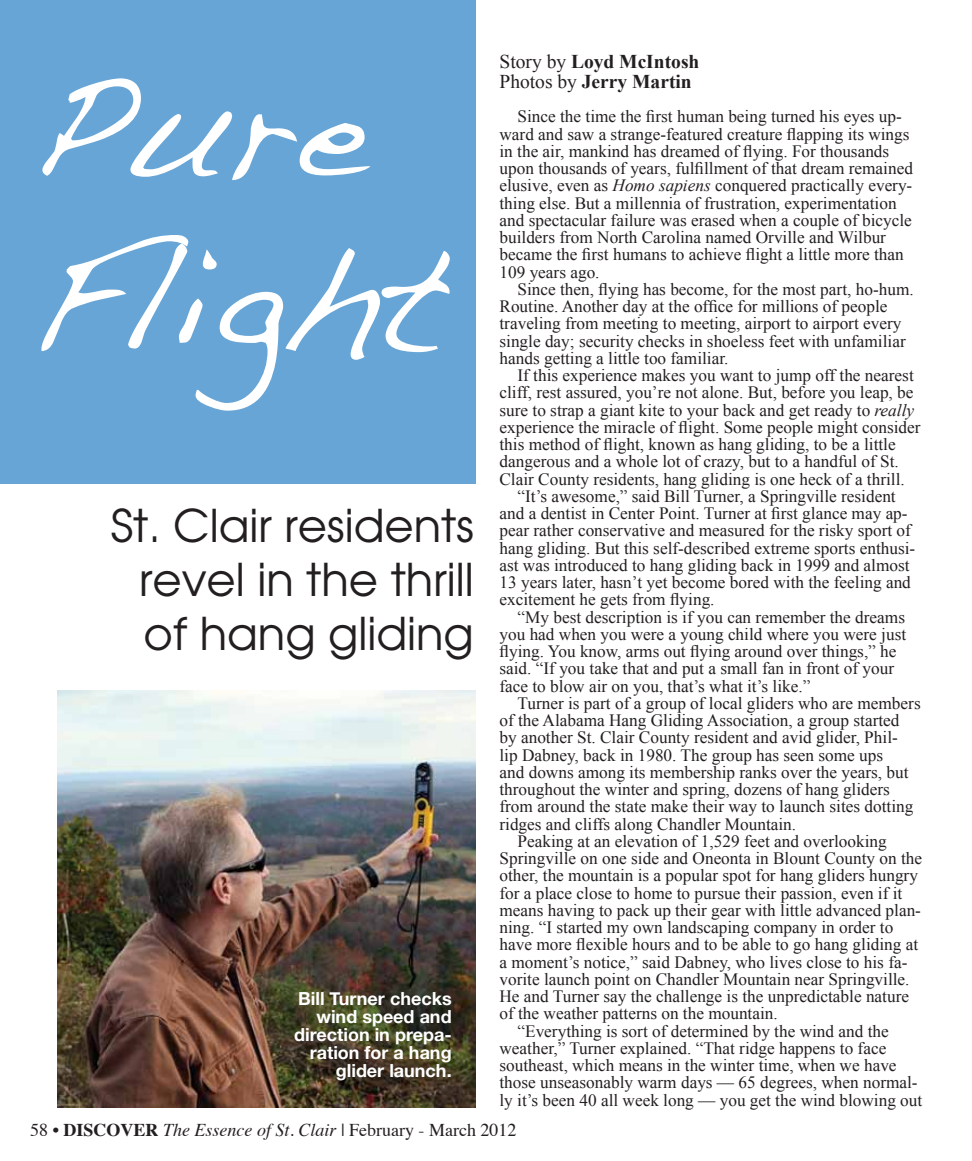
<style>
.page{position:relative;width:972px;height:1161px;background:#fff}
.page>*{position:absolute;margin:0;border:0;box-sizing:border-box;transform-origin:0 0}
.t1{font:150px/172.5px "Handwriting Dakota";color:#fff}
.t2{font:45px/54px "Avant Garde";color:#231f20;text-align:justify}
.t3{font:700 19.5px/19.5px "Times New Roman";color:#231f20}
.t4{font:700 18px/18px "Helvetica Neue";color:#fff;text-align:right}
.t5{font:18px "Times";color:#231f20}
.t6{font:17.25px/17.2px "Times New Roman";color:#231f20}
.s1{font-weight:400}
.s2{font-style:italic}
.s3{font-weight:700}
</style>
<div class="page">
<div style="left:0;top:0;width:475px;height:483px;background:#67a5d6"></div>
<img style="left:57px;top:691px;width:418px;height:417px">
<h1 class="t1" style="left:30px;top:38px;width:421px">Pure<br>Flight</h1>
<h2 class="t2" style="left:139px;top:498px;width:336px;text-indent:-28px">St. Clair residents revel in the thrill of hang gliding</h2>
<p class="t4" style="left:294px;top:989px;width:159px">Bill Turner checks wind speed and direction in prepa&shy;ration for a hang glider launch.</p>
<p class="t3" style="left:500px;top:52px;width:201px"><span class="s1">Story by</span> Loyd McIntosh<br><span class="s1">Photos by</span> Jerry Martin</p>
<p class="t6" style="left:500px;top:108px;width:415px;text-indent:18px">Since the time the first human being turned his eyes up&shy;ward and saw a strange-featured creature flapping its wings in the air, mankind has dreamed of flying. For thousands upon thousands of years, fulfillment of that dream remained elusive, even as <span class="s2">Homo sapiens</span> conquered practically every&shy;thing else. But a millennia of frustration, experimentation and spectacular failure was erased when a couple of bicycle builders from North Carolina named Orville and Wilbur became the first humans to achieve flight a little more than 109 years ago.</p>
<p class="t6" style="left:500px;top:280px;width:416px;text-indent:18px">Since then, flying has become, for the most part, ho-hum.<br>Routine. Another day at the office for millions of people traveling from meeting to meeting, airport to airport every single day; security checks in shoeless feet with unfamiliar hands getting a little too familiar.</p>
<p class="t6" style="left:518px;top:366px;width:398px">If this experience makes you want to jump off the nearest</p>
<p class="t6" style="left:500px;top:384px;width:416px">cliff, rest assured, you’re not alone. But, before you leap, be</p>
<p class="t6" style="left:500px;top:401px;width:416px">sure to strap a giant kite to your back and get ready to <span class="s2">really</span></p>
<p class="t6" style="left:499px;top:418px;width:423px">experience the miracle of flight. Some people might consider</p>
<p class="t6" style="left:499px;top:435px;width:398px">this method of flight, known as hang gliding, to be a little</p>
<p class="t6" style="left:499px;top:453px;width:401px">dangerous and a whole lot of crazy, but to a handful of St.</p>
<p class="t6" style="left:499px;top:470px;width:407px">Clair County residents, hang gliding is one heck of a thrill.</p>
<p class="t6" style="left:517px;top:487px;width:380px">“It’s awesome,” said Bill Turner, a Springville resident</p>
<p class="t6" style="left:499px;top:504px;width:410px">and a dentist in Center Point. Turner at first glance may ap-</p>
<p class="t6" style="left:499px;top:522px;width:413px">pear rather conservative and measured for the risky sport of</p>
<p class="t6" style="left:499px;top:539px;width:417px">hang gliding. But this self-described extreme sports enthusi-</p>
<p class="t6" style="left:499px;top:556px;width:412px">ast was introduced to hang gliding back in 1999 and almost</p>
<p class="t6" style="left:499px;top:573px;width:413px">13 years later, hasn’t yet become bored with the feeling and</p>
<p class="t6" style="left:499px;top:591px;width:217px">excitement he gets from flying.</p>
<p class="t6" style="left:517px;top:608px;width:389px">“My best description is if you can remember the dreams</p>
<p class="t6" style="left:499px;top:625px;width:408px">you had when you were a young child where you were just</p>
<p class="t6" style="left:499px;top:642px;width:399px">flying. You know, arms out flying around over things,” he</p>
<p class="t6" style="left:499px;top:660px;width:396px">said. “If you take that and put a small fan in front of your</p>
<p class="t6" style="left:499px;top:677px;width:312px">face to blow air on you, that’s what it’s like.”</p>
<p class="t6" style="left:517px;top:694px;width:405px">Turner is part of a group of local gliders who are members</p>
<p class="t6" style="left:499px;top:711px;width:402px">of the Alabama Hang Gliding Association, a group started</p>
<p class="t6" style="left:499px;top:729px;width:400px">by another St. Clair County resident and avid glider, Phil-</p>
<p class="t6" style="left:499px;top:746px;width:385px">lip Dabney, back in 1980. The group has seen some ups</p>
<p class="t6" style="left:499px;top:763px;width:411px">and downs among its membership ranks over the years, but</p>
<p class="t6" style="left:499px;top:780px;width:392px">throughout the winter and spring, dozens of hang gliders</p>
<p class="t6" style="left:499px;top:798px;width:415px">from around the state make their way to launch sites dotting</p>
<p class="t6" style="left:499px;top:815px;width:298px">ridges and cliffs along Chandler Mountain.</p>
<p class="t6" style="left:517px;top:832px;width:371px">Peaking at an elevation of 1,529 feet and overlooking</p>
<p class="t6" style="left:499px;top:849px;width:424px">Springville on one side and Oneonta in Blount County on the</p>
<p class="t6" style="left:499px;top:867px;width:420px">other, the mountain is a popular spot for hang gliders hungry</p>
<p class="t6" style="left:499px;top:884px;width:404px">for a place close to home to pursue their passion, even if it</p>
<p class="t6" style="left:499px;top:901px;width:423px">means having to pack up their gear with little advanced plan-</p>
<p class="t6" style="left:499px;top:918px;width:395px">ning. “I started my own landscaping company in order to</p>
<p class="t6" style="left:499px;top:936px;width:420px">have more flexible hours and to be able to go hang gliding at</p>
<p class="t6" style="left:499px;top:953px;width:409px">a moment’s notice,” said Dabney, who lives close to his fa-</p>
<p class="t6" style="left:499px;top:970px;width:412px">vorite launch point on Chandler Mountain near Springville.</p>
<p class="t6" style="left:499px;top:987px;width:411px">He and Turner say the challenge is the unpredictable nature</p>
<p class="t6" style="left:499px;top:1005px;width:280px">of the weather patterns on the mountain.</p>
<p class="t6" style="left:517px;top:1022px;width:373px">“Everything is sort of determined by the wind and the</p>
<p class="t6" style="left:499px;top:1039px;width:388px">weather,” Turner explained. “That ridge happens to face</p>
<p class="t6" style="left:499px;top:1056px;width:399px">southeast, which means in the winter time, when we have</p>
<p class="t6" style="left:499px;top:1074px;width:420px">those unseasonably warm days — 65 degrees, when normal-</p>
<p class="t6" style="left:499px;top:1091px;width:424px">ly it’s been 40 all week long — you get the wind blowing out</p>
<p class="t5" style="left:30px;top:1113px;width:488px">58 • <span class="s3">DISCOVER</span> <span class="s2">The Essence of St. Clair</span> | February - March 2012</p>
</div>
